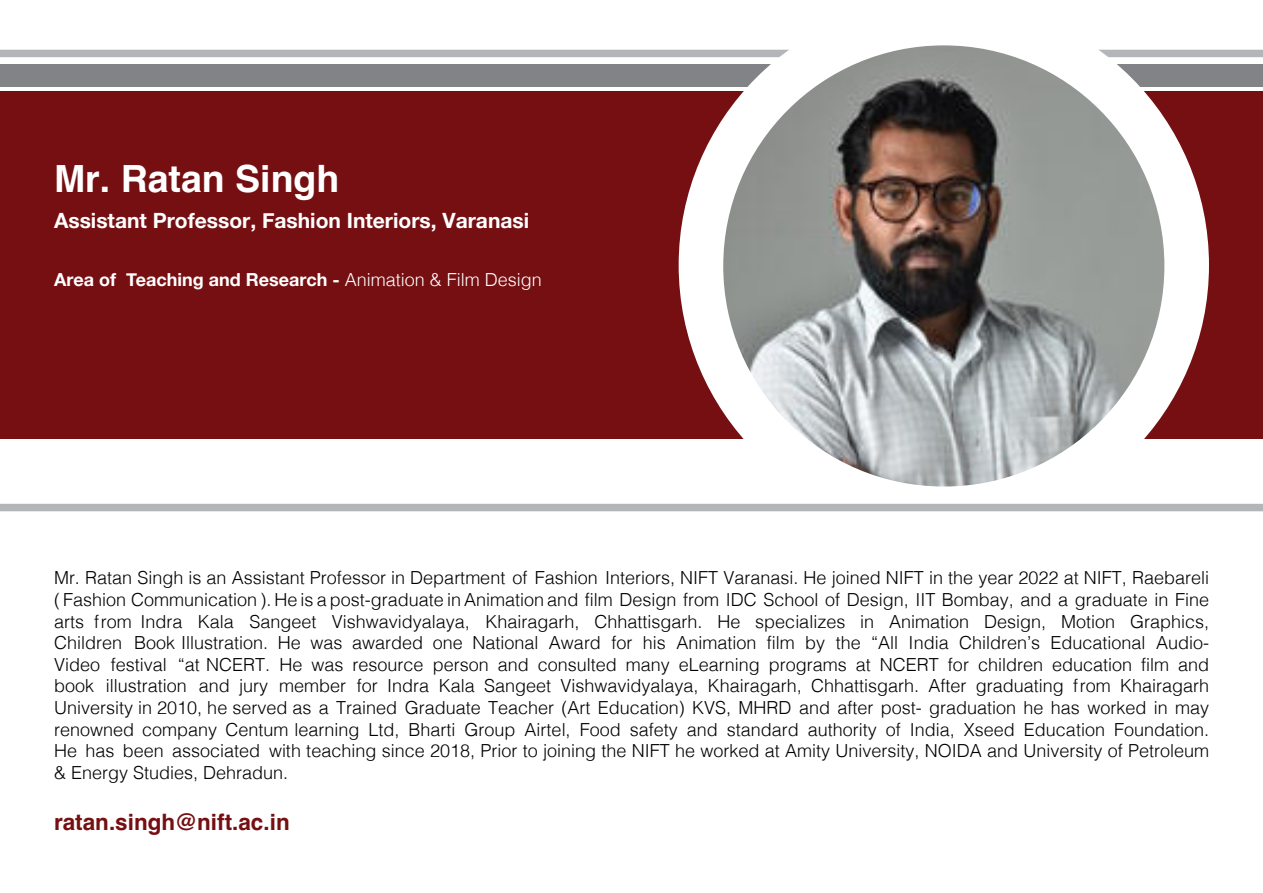
<style>
.page{position:relative;width:1263px;height:893px;background:#fff}
.page>*{position:absolute;margin:0;border:0;box-sizing:border-box;transform-origin:0 0}
.t1{font:700 37.5px "Helvetica";color:#fff}
.t2{font:700 22.5px "Helvetica";color:#750f12}
.t3{font:700 21px "Helvetica Neue";color:#fff}
.t4{font:300 18px/21.6px "Helvetica";color:#000;text-align:justify}
.t5{font:700 18px "Helvetica Neue";color:#fff}
.s1{font-family:"Helvetica";font-weight:300}
</style>
<div class="page">
<div style="left:0;top:50px;width:1263px;height:7px;background:#b3b5b8"></div>
<div style="left:0;top:91px;width:1263px;height:348px;background:#750f12"></div>
<div style="left:0;top:64px;width:1263px;height:22px;background:#818386"></div>
<div style="left:679px;top:0;width:530px;height:530px;background:#fff;border-radius:50%"></div>
<img style="left:723px;top:45px;width:441px;height:441px;border-radius:221px">
<div style="left:0;top:504px;width:1263px;height:7px;background:#b3b5b8"></div>
<p class="t1" style="left:54px;top:156px;width:287px">Mr. Ratan Singh</p>
<p class="t3" style="left:54px;top:205px;width:477px">Assistant Professor, Fashion Interiors, Varanasi</p>
<p class="t5" style="left:54px;top:265px;width:489px">Area of Teaching and Research - <span class="s1">Animation &amp; Film Design</span></p>
<p class="t4" style="left:54px;top:566px;width:1156px">Mr. Ratan Singh is an Assistant Professor in Department of Fashion Interiors, NIFT Varanasi. He joined NIFT in the year 2022 at NIFT, Raebareli ( Fashion Communication ). He is a post-graduate in Animation and film Design from IDC School of Design, IIT Bombay, and a graduate in Fine arts from Indra Kala Sangeet Vishwavidyalaya, Khairagarh, Chhattisgarh. He specializes in Animation Design, Motion Graphics, Children Book Illustration. He was awarded one National Award for his Animation film by the “All India Children’s Educational Audio-Video festival “at NCERT. He was resource person and consulted many eLearning programs at NCERT for children education film and book illustration and jury member for Indra Kala Sangeet Vishwavidyalaya, Khairagarh, Chhattisgarh. After graduating from Khairagarh University in 2010, he served as a Trained Graduate Teacher (Art Education) KVS, MHRD and after post- graduation he has worked in may renowned company Centum learning Ltd, Bharti Group Airtel, Food safety and standard authority of India, Xseed Education Foundation.<br>He has been associated with teaching since 2018, Prior to joining the NIFT he worked at Amity University, NOIDA and University of Petroleum &amp; Energy Studies, Dehradun.</p>
<p class="t2" style="left:54px;top:808px;width:237px">ratan.singh@nift.ac.in</p>
</div>
